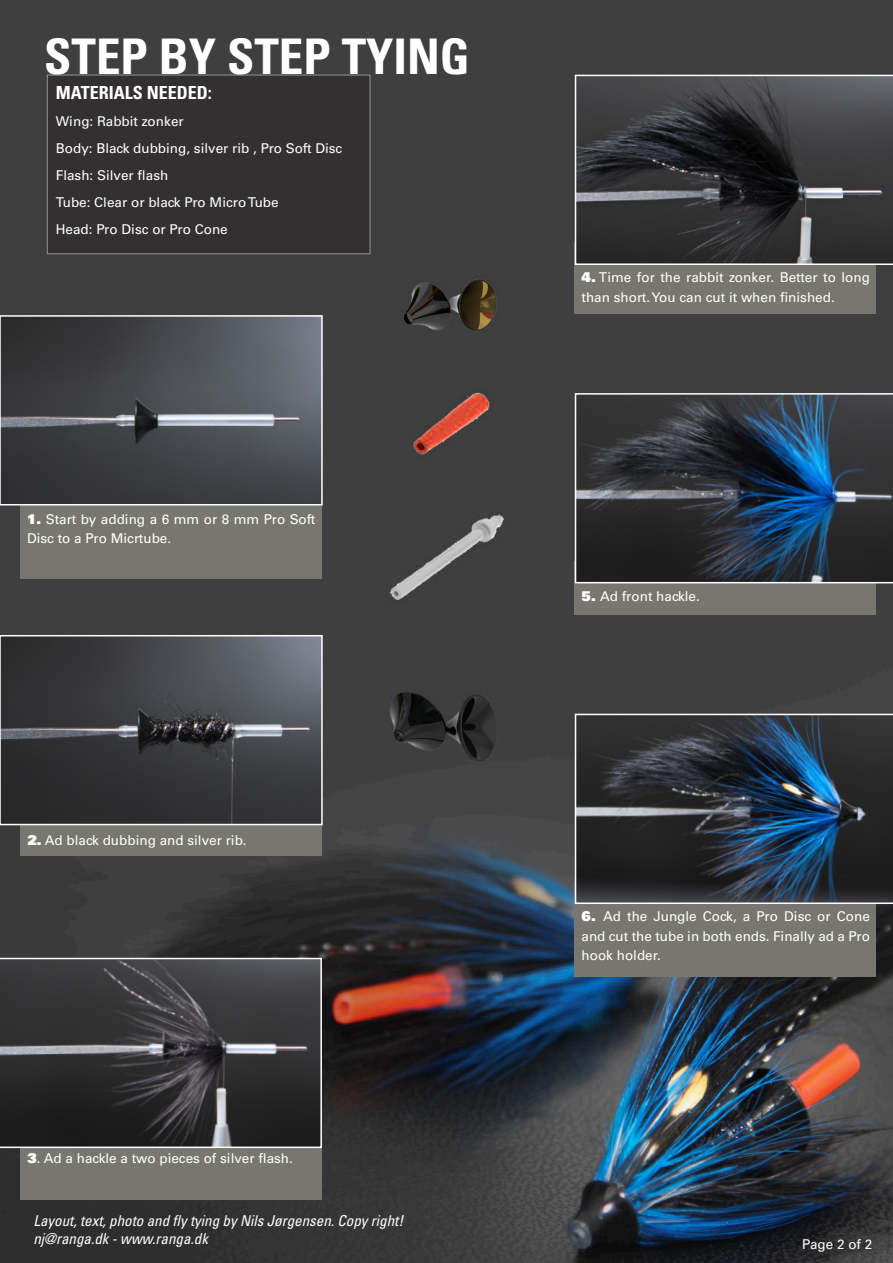
<style>
.page{position:relative;width:893px;height:1263px;background:#fff}
.page>*{position:absolute;margin:0;border:0;box-sizing:border-box;transform-origin:0 0}
.t1{font:700 condensed 49.05px "Univers";color:#fff}
.t2{font:700 condensed 18px "Univers";color:#fff}
.t3{font:italic condensed 15px "Univers";color:#fff}
.t4{font:13.5px/19.5px "Univers";color:#fff}
.s1{font-weight:900}
</style>
<div class="page">
<img style="left:0;top:0;width:893px;height:1263px">
<div style="left:47px;top:75px;width:323px;height:179px;background:#323031"></div>
<div style="left:21px;top:484px;width:301px;height:95px;background:#77776f"></div>
<div style="left:575px;top:242px;width:301px;height:72px;background:#77776f"></div>
<div style="left:575px;top:561px;width:301px;height:54px;background:#77776f"></div>
<div style="left:575px;top:882px;width:301px;height:95px;background:#77776f"></div>
<div style="left:21px;top:770px;width:301px;height:85px;background:#77776f"></div>
<div style="left:21px;top:1105px;width:301px;height:95px;background:#77776f"></div>
<img style="left:3px;top:318px;width:317px;height:184px">
<div style="left:0;top:315px;width:323px;height:190px;border:2px solid #fff"></div>
<img style="left:3px;top:638px;width:317px;height:184px">
<div style="left:0;top:635px;width:323px;height:190px;border:2px solid #fff"></div>
<svg style="left:0;top:958px;width:322px;height:190px;background:#3c3c3e"></svg>
<svg style="left:575px;top:75px;width:318px;height:190px;background:#3d3d40"></svg>
<img style="left:575px;top:393px;width:318px;height:190px">
<img style="left:575px;top:714px;width:318px;height:190px">
<p class="t1" style="left:44px;top:26px;width:427px">STEP BY STEP TYING</p>
<p class="t2" style="left:56px;top:82px;width:157px">MATERIALS NEEDED:</p>
<p class="t4" style="left:56px;top:112px;width:129px">Wing: Rabbit zonker</p>
<p class="t4" style="left:56px;top:139px;width:288px">Body: Black dubbing, silver rib , Pro Soft Disc</p>
<p class="t4" style="left:56px;top:166px;width:114px">Flash: Silver flash</p>
<p class="t4" style="left:56px;top:193px;width:224px">Tube: Clear or black Pro Micro Tube</p>
<p class="t4" style="left:56px;top:220px;width:173px">Head: Pro Disc or Pro Cone</p>
<p class="t4" style="left:27px;top:509px;width:290px"><span class="s1">1.</span> Start by adding a 6 mm or 8 mm Pro Soft<br>Disc to a Pro Micrtube.</p>
<p class="t4" style="left:27px;top:831px;width:221px"><span class="s1">2.</span> Ad black dubbing and silver rib.</p>
<p class="t4" style="left:27px;top:1149px;width:267px"><span class="s1">3</span>. Ad a hackle a two pieces of silver flash.</p>
<p class="t4" style="left:581px;top:268px;width:290px"><span class="s1">4.</span> Time for the rabbit zonker. Better to long than short. You can cut it when finished.</p>
<p class="t4" style="left:581px;top:586px;width:120px"><span class="s1">5.</span> Ad front hackle.</p>
<p class="t4" style="left:581px;top:907px;width:290px;text-align:justify"><span class="s1">6.</span> Ad the Jungle Cock, a Pro Disc or Cone and cut the tube in both ends. Finally ad a Pro hook holder.</p>
<p class="t3" style="left:33px;top:1211px;width:371px">Layout, text, photo and fly tying by Nils Jørgensen. Copy right!</p>
<p class="t3" style="left:33px;top:1229px;width:176px">nj@ranga.dk - www.ranga.dk</p>
<p class="t4" style="left:802px;top:1234px;width:72px">Page 2 of 2</p>
</div>
